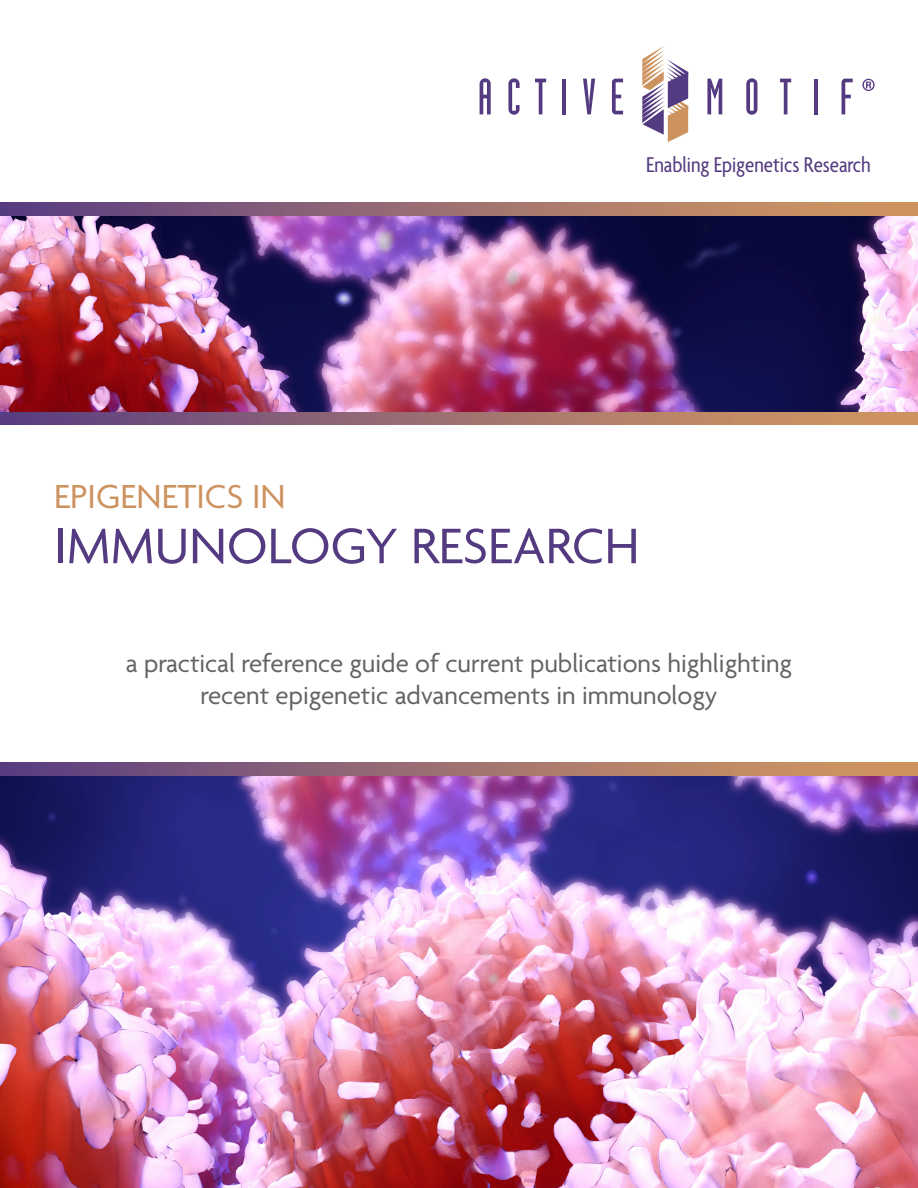
<style>
.page{position:relative;width:918px;height:1188px;background:#fff}
.page>*{position:absolute;margin:0;border:0;box-sizing:border-box;transform-origin:0 0}
.t1{font:54px "Agenda";color:#543a80}
.t2{font:36px "Agenda";color:#cd935f}
.t3{font:27px/32.4px "Agenda";color:#636366;text-align:center}
.t4{font:condensed 23.1px "Agenda";color:#543a80}
</style>
<div class="page">
<img style="left:0;top:215px;width:918px;height:973px">
<div style="left:0;top:425px;width:918px;height:338px;background:#fff"></div>
<svg style="left:0;top:412px;width:918px;height:13px;background:#9b6f70"></svg>
<svg style="left:0;top:763px;width:918px;height:12px;background:#9b6f70"></svg>
<svg style="left:480px;top:78px;width:11px;height:36px"></svg>
<svg style="left:508px;top:78px;width:12px;height:37px"></svg>
<svg style="left:535px;top:79px;width:11px;height:35px"></svg>
<hr style="left:563px;top:79px;width:3px;height:35px;background:#543a80">
<svg style="left:583px;top:79px;width:12px;height:35px"></svg>
<svg style="left:612px;top:79px;width:11px;height:35px"></svg>
<svg style="left:707px;top:79px;width:15px;height:35px"></svg>
<svg style="left:746px;top:78px;width:11px;height:37px"></svg>
<svg style="left:780px;top:79px;width:11px;height:35px"></svg>
<hr style="left:814px;top:79px;width:4px;height:35px;background:#543a80">
<svg style="left:842px;top:79px;width:11px;height:35px"></svg>
<svg style="left:642px;top:46px;width:46px;height:96px"></svg>
<svg style="left:862px;top:79px;width:13px;height:12px"></svg>
<svg style="left:0;top:202px;width:918px;height:13px;background:#9a6e70"></svg>
<p class="t4" style="left:646px;top:152px;width:226px">Enabling Epigenetics Research</p>
<h2 class="t2" style="left:54px;top:475px;width:233px">EPIGENETICS IN</h2>
<h1 class="t1" style="left:54px;top:514px;width:587px">IMMUNOLOGY RESEARCH</h1>
<p class="t3" style="left:126px;top:646px;width:668px">a practical reference guide of current publications highlighting recent epigenetic advancements in immunology</p>
</div>
